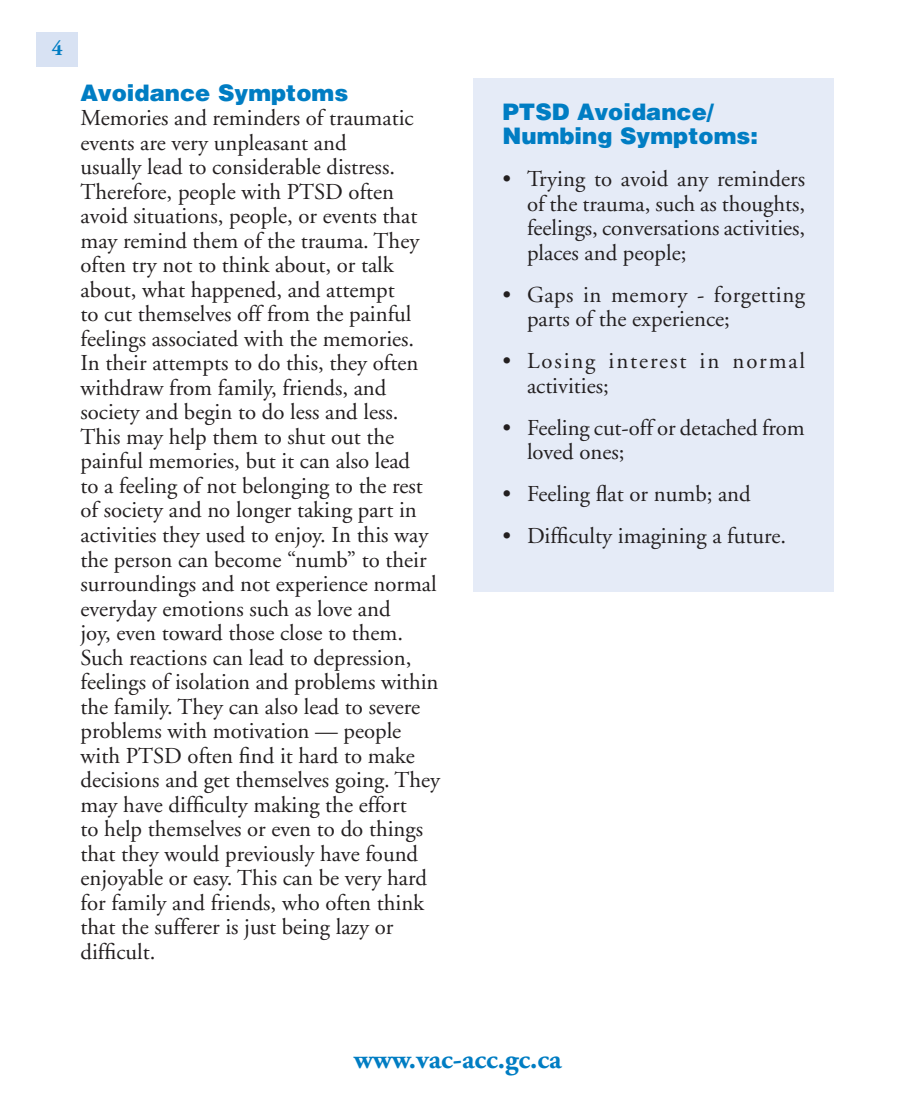
<style>
.page{position:relative;width:914px;height:1103px;background:#fff}
.page>*{position:absolute;margin:0;border:0;box-sizing:border-box;transform-origin:0 0}
.t1{font:700 28px "Adobe Garamond";color:#007dc3}
.t2{font:22.75px/24.5px "Adobe Garamond";color:#231f20}
.t3{font:900 22.75px/24.5px "Helvetica";color:#007dc3}
.t4{font:22.75px/24.5px "Adobe Garamond";letter-spacing:.02em;color:#231f20}
.t5{font:22.75px/24.5px "Adobe Garamond";letter-spacing:.085em;color:#231f20}
</style>
<div class="page">
<div style="left:37px;top:32px;width:41px;height:34px;background:#d8e2f3"></div>
<div style="left:472px;top:78px;width:361px;height:513px;background:#e5ebf7"></div>
<p class="t3" style="left:80px;top:80px;width:269px">Avoidance Symptoms</p>
<p class="t2" style="left:80px;top:106px;width:361px">Memories and reminders of traumatic events are very unpleasant and<br>usually lead to considerable distress.<br>Therefore, people with PTSD often avoid situations, people, or events that may remind them of the trauma. They often try not to think about, or talk about, what happened, and attempt<br>to cut themselves off from the painful feelings associated with the memories.<br>In their attempts to do this, they often withdraw from family, friends, and society and begin to do less and less.<br>This may help them to shut out the painful memories, but it can also lead<br>to a feeling of not belonging to the rest of society and no longer taking part in activities they used to enjoy. In this way the person can become “numb” to their surroundings and not experience normal everyday emotions such as love and<br>joy, even toward those close to them.<br>Such reactions can lead to depression, feelings of isolation and problems within the family. They can also lead to severe problems with motivation — people with PTSD often find it hard to make decisions and get themselves going. They may have difficulty making the effort<br>to help themselves or even to do things that they would previously have found enjoyable or easy. This can be very hard for family and friends, who often think that the sufferer is just being lazy or difficult.</p>
<p class="t3" style="left:502px;top:99px;width:257px">PTSD Avoidance/<br>Numbing Symptoms:</p>
<p class="t2" style="left:527px;top:167px;width:279px;text-align:justify;text-indent:-24px">• Trying to avoid any reminders of the trauma, such as thoughts, feelings, conversations activities, places and people;</p>
<p class="t4" style="left:527px;top:283px;width:279px;text-indent:-25px">• Gaps in memory - forgetting parts of the experience;</p>
<p class="t5" style="left:527px;top:349px;width:280px;text-indent:-25px">• Losing interest in normal activities;</p>
<p class="t2" style="left:527px;top:416px;width:279px;text-indent:-25px">• Feeling cut-off or detached from loved ones;</p>
<p class="t2" style="left:502px;top:482px;width:250px">• Feeling flat or numb; and</p>
<p class="t2" style="left:502px;top:524px;width:285px">• Difficulty imagining a future.</p>
<p class="t1" style="left:354px;top:1044px;width:209px">www.vac-acc.gc.ca</p>
</div>
